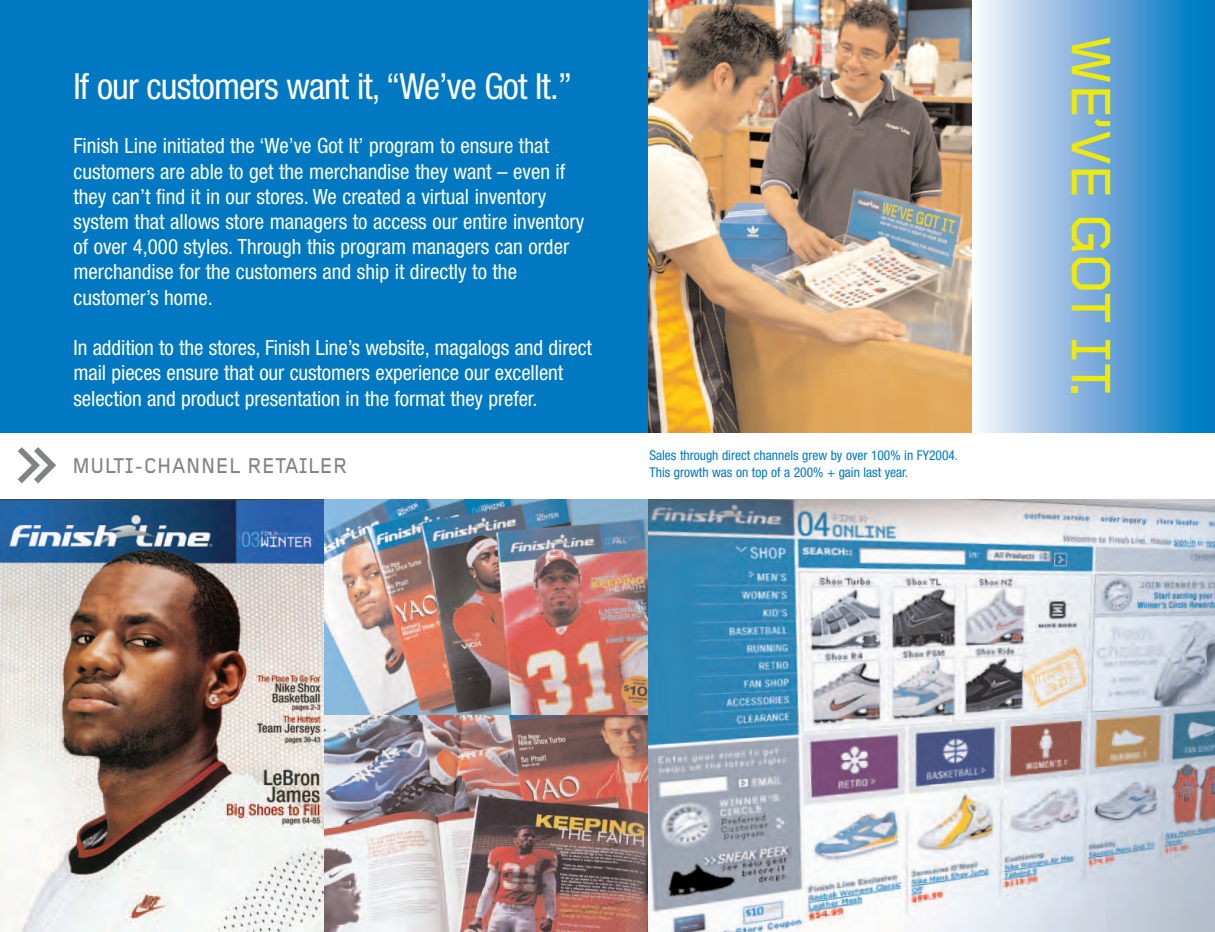
<style>
.page{position:relative;width:1215px;height:932px;background:#fff}
.page>*{position:absolute;margin:0;border:0;box-sizing:border-box;transform-origin:0 0}
.t1{font:condensed 36px "Helvetica Neue";letter-spacing:-.025em;color:#fff}
.t2{font:500 22.2px "Foundry Gridnik";color:#808285;scale:.92 1}
.t3{font:condensed 21px/25.2px "Helvetica Neue";color:#fff}
.t4{font:condensed 13.5px/16.2px "Helvetica Neue";color:#0079c2}
</style>
<div class="page">
<div style="left:0;top:0;width:648px;height:432px;background:#0079c2"></div>
<img style="left:0;top:500px;width:324px;height:432px">
<img style="left:648px;top:0;width:324px;height:432px">
<hr style="left:1211px;top:0;width:4px;height:432px;background:#007ac2">
<hr style="left:1207px;top:0;width:4px;height:432px;background:#007bc3">
<hr style="left:1204px;top:0;width:3px;height:432px;background:#007cc3">
<hr style="left:1200px;top:0;width:4px;height:432px;background:#007dc4">
<hr style="left:1196px;top:0;width:4px;height:432px;background:#007ec5">
<hr style="left:1192px;top:0;width:4px;height:432px;background:#0080c5">
<hr style="left:1188px;top:0;width:4px;height:432px;background:#0081c6">
<hr style="left:1184px;top:0;width:4px;height:432px;background:#0082c6">
<hr style="left:1182px;top:0;width:3px;height:432px;background:#0583c7">
<hr style="left:1179px;top:0;width:4px;height:432px;background:#0a84c8">
<hr style="left:1177px;top:0;width:4px;height:432px;background:#0e85c8">
<hr style="left:1175px;top:0;width:4px;height:432px;background:#1286c8">
<hr style="left:1172px;top:0;width:4px;height:432px;background:#1787c9">
<hr style="left:1170px;top:0;width:4px;height:432px;background:#1b87c9">
<hr style="left:1166px;top:0;width:4px;height:432px;background:#1c89ca">
<hr style="left:1164px;top:0;width:4px;height:432px;background:#2089ca">
<hr style="left:1161px;top:0;width:4px;height:432px;background:#248bcb">
<hr style="left:1159px;top:0;width:3px;height:432px;background:#288ccb">
<hr style="left:1156px;top:0;width:4px;height:432px;background:#2c8dcc">
<hr style="left:1153px;top:0;width:4px;height:432px;background:#308ecd">
<hr style="left:1149px;top:0;width:4px;height:432px;background:#3390ce">
<hr style="left:1145px;top:0;width:4px;height:432px;background:#3791ce">
<hr style="left:1142px;top:0;width:4px;height:432px;background:#4193cf">
<hr style="left:1140px;top:0;width:4px;height:432px;background:#4594cf">
<hr style="left:1138px;top:0;width:3px;height:432px;background:#4195d0">
<hr style="left:1134px;top:0;width:4px;height:432px;background:#4897d1">
<hr style="left:1131px;top:0;width:4px;height:432px;background:#4d98d2">
<hr style="left:1129px;top:0;width:4px;height:432px;background:#5199d2">
<hr style="left:1126px;top:0;width:4px;height:432px;background:#569ad3">
<hr style="left:1124px;top:0;width:4px;height:432px;background:#5a9bd3">
<hr style="left:1121px;top:0;width:4px;height:432px;background:#5e9cd4">
<hr style="left:1117px;top:0;width:4px;height:432px;background:#619ed5">
<hr style="left:1114px;top:0;width:3px;height:432px;background:#65a1d6">
<hr style="left:1110px;top:0;width:4px;height:432px;background:#69a2d7">
<svg style="left:1110px;top:37px;width:1px;height:356px"></svg>
<hr style="left:1106px;top:0;width:4px;height:432px;background:#6ba4d8">
<hr style="left:1103px;top:0;width:4px;height:432px;background:#6fa6d9">
<hr style="left:1099px;top:0;width:4px;height:432px;background:#73a7d9">
<hr style="left:1095px;top:0;width:4px;height:432px;background:#76a9da">
<hr style="left:1092px;top:0;width:3px;height:432px;background:#7aabdb">
<hr style="left:1089px;top:0;width:4px;height:432px;background:#7eaddc">
<hr style="left:1085px;top:0;width:4px;height:432px;background:#81afdd">
<hr style="left:1081px;top:0;width:4px;height:432px;background:#84b1de">
<hr style="left:1078px;top:0;width:4px;height:432px;background:#88b3df">
<hr style="left:1076px;top:0;width:4px;height:432px;background:#8cb4df">
<hr style="left:1072px;top:0;width:4px;height:432px;background:#8db6e0">
<hr style="left:1070px;top:0;width:3px;height:432px;background:#91b7e1">
<hr style="left:1067px;top:0;width:4px;height:432px;background:#95b9e1">
<hr style="left:1063px;top:0;width:4px;height:432px;background:#98bbe2">
<hr style="left:1059px;top:0;width:4px;height:432px;background:#9cbee3">
<hr style="left:1055px;top:0;width:4px;height:432px;background:#a0bfe4">
<hr style="left:1051px;top:0;width:4px;height:432px;background:#a4c2e5">
<hr style="left:1048px;top:0;width:3px;height:432px;background:#a8c4e6">
<hr style="left:1044px;top:0;width:4px;height:432px;background:#acc7e7">
<hr style="left:1040px;top:0;width:4px;height:432px;background:#b0c9e8">
<hr style="left:1036px;top:0;width:4px;height:432px;background:#b3cbe9">
<hr style="left:1032px;top:0;width:4px;height:432px;background:#b7ceea">
<hr style="left:1028px;top:0;width:4px;height:432px;background:#bbd1eb">
<hr style="left:1025px;top:0;width:3px;height:432px;background:#bfd3ec">
<hr style="left:1021px;top:0;width:4px;height:432px;background:#c3d6ee">
<hr style="left:1017px;top:0;width:4px;height:432px;background:#c7d9ef">
<hr style="left:1014px;top:0;width:4px;height:432px;background:#cbdbf0">
<hr style="left:1010px;top:0;width:4px;height:432px;background:#cfdef1">
<hr style="left:1006px;top:0;width:4px;height:432px;background:#d3e1f2">
<hr style="left:1003px;top:0;width:3px;height:432px;background:#d7e4f4">
<hr style="left:999px;top:0;width:4px;height:432px;background:#dbe7f5">
<hr style="left:996px;top:0;width:4px;height:432px;background:#dfe9f6">
<hr style="left:992px;top:0;width:4px;height:432px;background:#e3edf7">
<hr style="left:989px;top:0;width:4px;height:432px;background:#e7eff8">
<hr style="left:985px;top:0;width:4px;height:432px;background:#ebf2f9">
<hr style="left:982px;top:0;width:3px;height:432px;background:#eff4fa">
<hr style="left:978px;top:0;width:4px;height:432px;background:#f4f7fc">
<hr style="left:974px;top:0;width:4px;height:432px;background:#f9fbfd">
<svg style="left:1072px;top:38px;width:38px;height:44px"></svg>
<svg style="left:1072px;top:89px;width:38px;height:105px"></svg>
<svg style="left:1072px;top:218px;width:38px;height:33px"></svg>
<svg style="left:1072px;top:258px;width:38px;height:64px"></svg>
<svg style="left:1072px;top:340px;width:38px;height:52px"></svg>
<img style="left:324px;top:500px;width:324px;height:216px">
<img style="left:648px;top:500px;width:567px;height:432px">
<img style="left:324px;top:716px;width:324px;height:216px">
<svg style="left:18px;top:447px;width:38px;height:36px"></svg>
<h1 class="t1" style="left:74px;top:73px;width:500px">If our customers want it, “We’ve Got It.”</h1>
<p class="t3" style="left:74px;top:135px;width:512px">Finish Line initiated the ‘We’ve Got It’ program to ensure that customers are able to get the merchandise they want – even if they can’t find it in our stores. We created a virtual inventory system that allows store managers to access our entire inventory of over 4,000 styles. Through this program managers can order merchandise for the customers and ship it directly to the customer’s home.</p>
<p class="t3" style="left:74px;top:337px;width:520px">In addition to the stores, Finish Line’s website, magalogs and direct mail pieces ensure that our customers experience our excellent selection and product presentation in the format they prefer.</p>
<p class="t2" style="left:72px;top:458px;width:301px">MULTI-CHANNEL RETAILER</p>
<p class="t4" style="left:650px;top:448px;width:310px">Sales through direct channels grew by over 100% in FY2004.<br>This growth was on top of a 200% + gain last year.</p>
</div>
